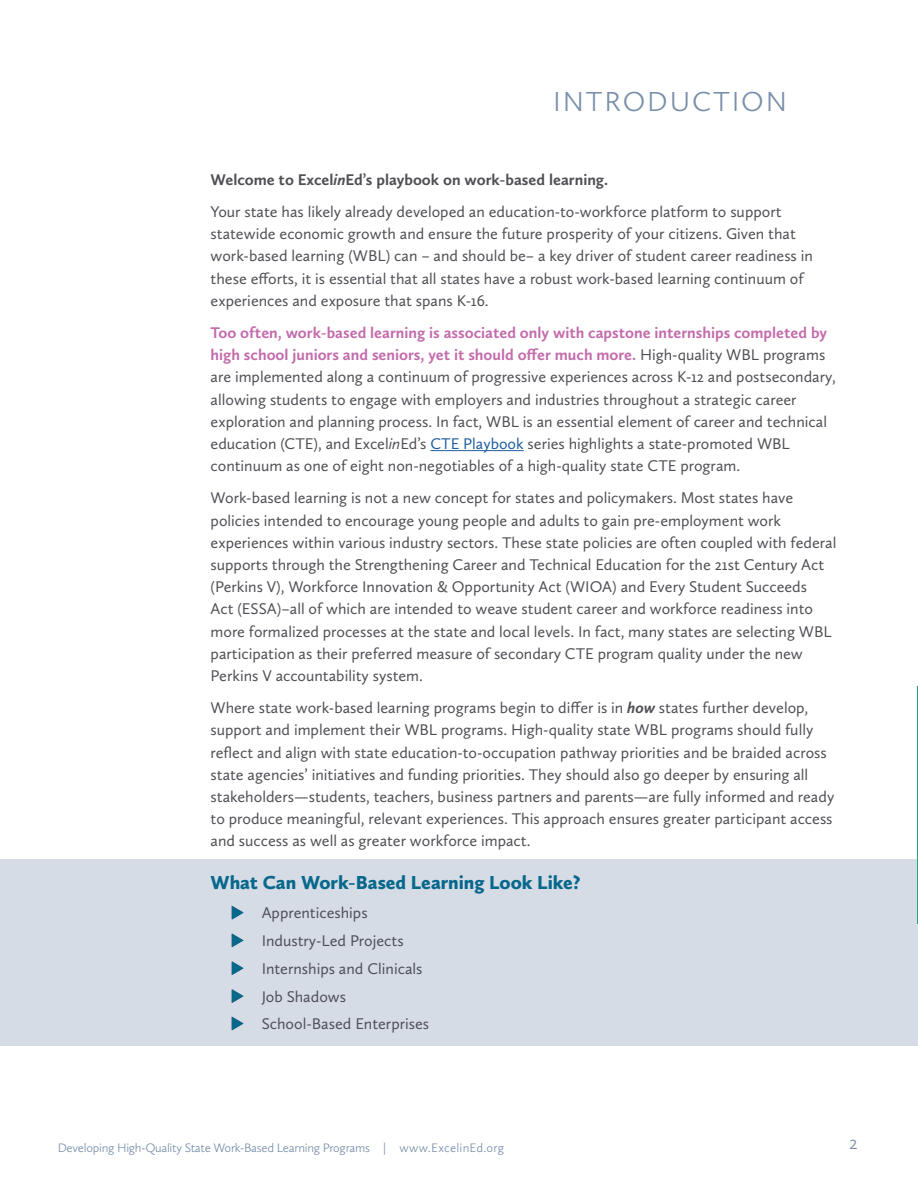
<style>
.page{position:relative;width:918px;height:1188px;background:#fff}
.page>*{position:absolute;margin:0;border:0;box-sizing:border-box;transform-origin:0 0}
.t1{font:300 28.5px "Calluna Sans";letter-spacing:.065em;color:#798faa}
.t2{font:900 19.5px "Calluna Sans";color:#08688c}
.t3{font:300 19.5px "Calluna Sans";color:#798faa}
.t4{font:16.05px/22.2px "Calluna Sans";color:#504f56}
.t5{font:300 12.75px "Calluna Sans";letter-spacing:-.02em;color:#798faa}
.s1{font-weight:700}
.s2{font-weight:700;font-style:italic}
.s3{font-weight:700;color:#c36dac}
.s4{font-style:italic}
.s5{color:#215e9e}
</style>
<div class="page">
<div style="left:0;top:860px;width:918px;height:186px;background:#d5dce5"></div>
<hr style="left:430px;top:450px;width:94px;height:1px;background:#215e9e">
<svg style="left:232px;top:906px;width:12px;height:14px"></svg>
<svg style="left:232px;top:933px;width:12px;height:14px"></svg>
<svg style="left:232px;top:961px;width:12px;height:14px"></svg>
<svg style="left:232px;top:989px;width:12px;height:14px"></svg>
<svg style="left:232px;top:1017px;width:12px;height:14px"></svg>
<h1 class="t1" style="left:553px;top:84px;width:235px">INTRODUCTION</h1>
<p class="t4" style="left:211px;top:163px;width:572px;line-height:32.2px"><span class="s1">Welcome to Excel</span><span class="s2">in</span><span class="s1">Ed’s playbook on work-based learning.<br></span>Your state has likely already developed an education-to-workforce platform to support</p>
<p class="t4" style="left:211px;top:223px;width:604px">statewide economic growth and ensure the future prosperity of your citizens. Given that work-based learning (WBL) can – and should be– a key driver of student career readiness in these efforts, it is essential that all states have a robust work-based learning continuum of experiences and exposure that spans K-16.</p>
<p class="t4" style="left:211px;top:321px;width:627px"><span class="s3">Too often, work-based learning is associated only with capstone internships completed by high school juniors and seniors, yet it should offer much more.</span> High-quality WBL programs are implemented along a continuum of progressive experiences across K-12 and postsecondary, allowing students to engage with employers and industries throughout a strategic career exploration and planning process. In fact, WBL is an essential element of career and technical education (CTE), and Excel<span class="s4">in</span>Ed’s <span class="s5">CTE Playbook</span> series highlights a state-promoted WBL continuum as one of eight non-negotiables of a high-quality state CTE program.</p>
<p class="t4" style="left:211px;top:487px;width:627px">Work-based learning is not a new concept for states and policymakers. Most states have policies intended to encourage young people and adults to gain pre-employment work experiences within various industry sectors. These state policies are often coupled with federal supports through the Strengthening Career and Technical Education for the 21st Century Act (Perkins V), Workforce Innovation &amp; Opportunity Act (WIOA) and Every Student Succeeds<br>Act (ESSA)–all of which are intended to weave student career and workforce readiness into more formalized processes at the state and local levels. In fact, many states are selecting WBL participation as their preferred measure of secondary CTE program quality under the new Perkins V accountability system.</p>
<p class="t4" style="left:211px;top:696px;width:625px">Where state work-based learning programs begin to differ is in <span class="s2">how</span> states further develop, support and implement their WBL programs. High-quality state WBL programs should fully reflect and align with state education-to-occupation pathway priorities and be braided across state agencies’ initiatives and funding priorities. They should also go deeper by ensuring all stakeholders—students, teachers, business partners and parents—are fully informed and ready to produce meaningful, relevant experiences. This approach ensures greater participant access and success as well as greater workforce impact.</p>
<p class="t2" style="left:211px;top:870px;width:372px">What Can Work-Based Learning Look Like?</p>
<p class="t4" style="left:262px;top:899px;width:169px;line-height:27.8px">Apprenticeships<br>Industry-Led Projects<br>Internships and Clinicals<br>Job Shadows<br>School-Based Enterprises</p>
<p class="t5" style="left:58px;top:1140px;width:448px">Developing High-Quality State Work-Based Learning Programs | www.ExcelinEd.org</p>
<p class="t3" style="left:849px;top:1130px;width:10px">2</p>
</div>
